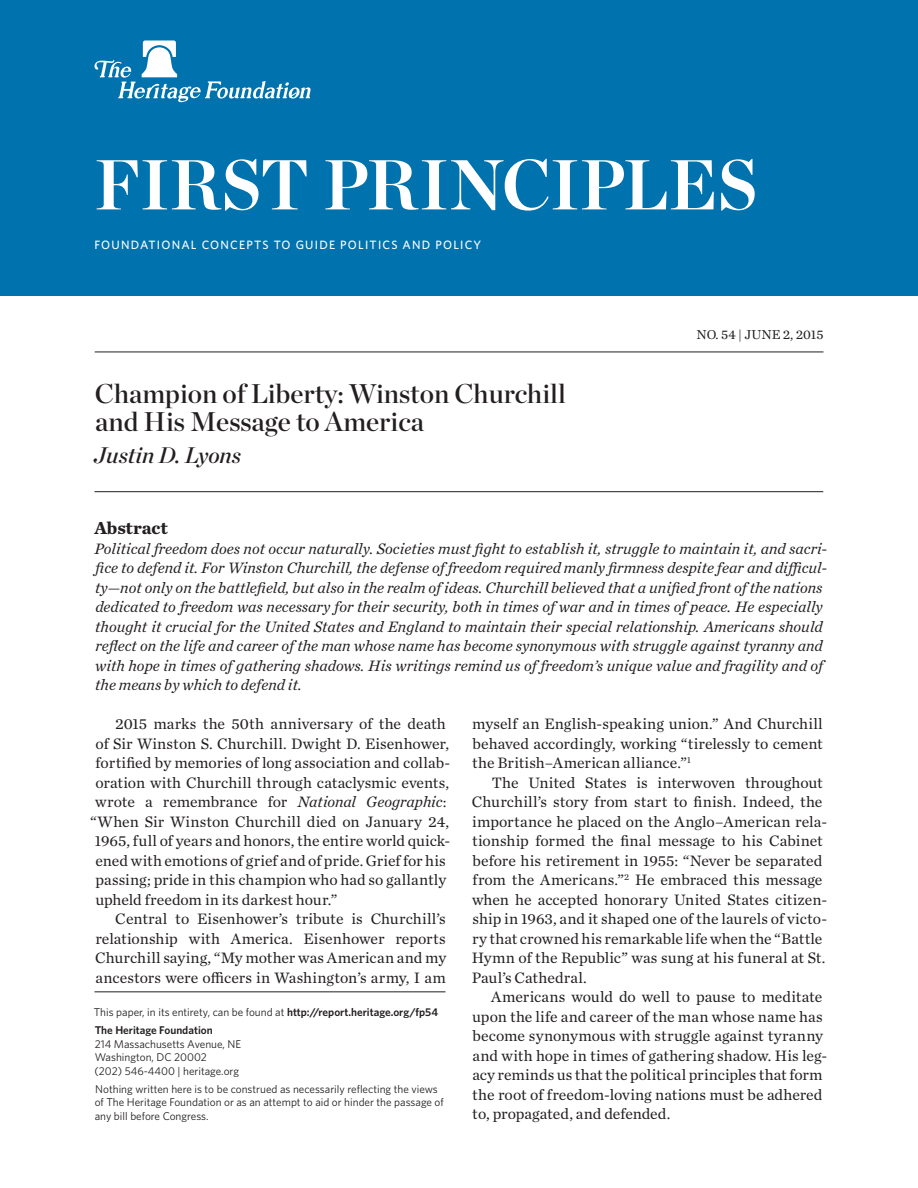
<style>
.page{position:relative;width:918px;height:1188px;background:#fff}
.page>*{position:absolute;margin:0;border:0;box-sizing:border-box;transform-origin:0 0}
.t1{font:700 70.5px "Chronicle Display";color:#fff}
.t2{font:27px/28.5px "Chronicle Display Semi";color:#231f20}
.Byline{font:italic 22.5px "Chronicle Display Semi";color:#231f20}
.Main_Header{font:700 18px "Chronicle Text G1";color:#231f20}
.Body_Text{font:15.75px/19.5px "Chronicle Text G1";letter-spacing:.005em;color:#231f20;text-align:justify}
.Abstract{font:italic 15.75px/19.5px "Chronicle Text G1";color:#231f20}
.t3{font:13.5px "Chronicle Text G1";color:#231f20}
.t4{font:500 12.15px "Whitney";letter-spacing:.1em;color:#fff}
.Disclaimer{font:11.25px/13.5px "Whitney";color:#231f20}
.THF_Address_Block{font:11.25px/13.5px "Whitney";color:#231f20}
.First_Line{font:11.25px "Whitney";color:#231f20}
.s1{font-style:italic}
.s2{font-weight:600}
</style>
<div class="page">
<div style="left:0;top:0;width:918px;height:296px;background:#0073ae"></div>
<svg style="left:94px;top:41px;width:217px;height:61px"></svg>
<hr style="left:94px;top:992px;width:352px;height:1px;background:#231f20">
<hr style="left:95px;top:352px;width:728px;height:1px;background:#231f20">
<hr style="left:94px;top:491px;width:729px;height:1px;background:#231f20">
<h1 class="t1" style="left:94px;top:128px;width:665px">FIRST PRINCIPLES</h1>
<p class="t4" style="left:94px;top:237px;width:388px">FOUNDATIONAL CONCEPTS TO GUIDE POLITICS AND POLICY</p>
<p class="t2" style="left:95px;top:377px;width:473px">Champion of Liberty: Winston Churchill and His Message to America</p>
<p class="Byline" style="left:94px;top:437px;width:149px">Justin D. Lyons</p>
<p class="t3" style="left:697px;top:324px;width:66px">NO. 54 | June</p>
<p class="t3" style="left:783px;top:324px;width:42px">2, 2015</p>
<p class="Main_Header" style="left:94px;top:513px;width:75px">Abstract</p>
<p class="Abstract" style="left:94px;top:538px;width:734px">Political freedom does not occur naturally. Societies must fight to establish it, struggle to maintain it, and sacri&shy;fice to defend it. For Winston Churchill, the defense of freedom required manly firmness despite fear and difficul&shy;ty—not only on the battlefield, but also in the realm of ideas. Churchill believed that a unified front of the nations dedicated to freedom was necessary for their security, both in times of war and in times of peace. He especially thought it crucial for the United States and England to maintain their special relationship. Americans should reflect on the life and career of the man whose name has become synonymous with struggle against tyranny and with hope in times of gathering shadows. His writings remind us of freedom’s unique value and fragility and of the means by which to defend it.</p>
<p class="Body_Text" style="left:115px;top:713px;width:332px">2015 marks the 50th anniversary of the death</p>
<p class="Body_Text" style="left:96px;top:733px;width:355px">of Sir Winston S. Churchill. Dwight D. Eisenhower,</p>
<p class="Body_Text" style="left:96px;top:752px;width:356px">fortified by memories of long association and collab-</p>
<p class="Body_Text" style="left:96px;top:772px;width:355px">oration with Churchill through cataclysmic events,</p>
<p class="Body_Text" style="left:95px;top:791px;width:353px">wrote a remembrance for <span class="s1">National Geographic</span>:</p>
<p class="Body_Text" style="left:90px;top:811px;width:360px">“When Sir Winston Churchill died on January 24,</p>
<p class="Body_Text" style="left:95px;top:830px;width:357px">1965, full of years and honors, the entire world quick-</p>
<p class="Body_Text" style="left:96px;top:850px;width:352px">ened with emotions of grief and of pride. Grief for his</p>
<p class="Body_Text" style="left:96px;top:869px;width:352px">passing; pride in this champion who had so gallantly</p>
<p class="Body_Text" style="left:95px;top:889px;width:244px">upheld freedom in its darkest hour.”</p>
<p class="Body_Text" style="left:95px;top:908px;width:353px;text-indent:20px">Central to Eisenhower’s tribute is Churchill’s relationship with America. Eisenhower reports Churchill saying, “My mother was American and my ancestors were officers in Washington’s army, I am</p>
<p class="First_Line" style="left:94px;top:1005px;width:346px">This paper, in its entirety, can be found at <span class="s2">http://report.heritage.org/fp54</span></p>
<p class="THF_Address_Block" style="left:94px;top:1023px;width:148px"><span class="s2">The Heritage Foundation<br></span>214 Massachusetts Avenue, NE<br>Washington, DC 20002<br>(202) 546-4400 | heritage.org</p>
<p class="Disclaimer" style="left:95px;top:1082px;width:351px">Nothing written here is to be construed as necessarily reflecting the views of The Heritage Foundation or as an attempt to aid or hinder the passage of any bill before Congress.</p>
<p class="Body_Text" style="left:472px;top:713px;width:352px">myself an English-speaking union.” And Churchill behaved accordingly, working “tirelessly to cement the British–American alliance.”<sup>1</sup></p>
<p class="Body_Text" style="left:472px;top:772px;width:357px;text-align:left;text-indent:20px">The United States is interwoven throughout Churchill’s story from start to finish. Indeed, the importance he placed on the Anglo–American rela&shy;tionship formed the final message to his Cabinet before his retirement in 1955: “Never be separated from the Americans.”<sup>2</sup> He embraced this message when he accepted honorary United States citizen&shy;ship in 1963, and it shaped one of the laurels of victo&shy;ry that crowned his remarkable life when the “Battle Hymn of the Republic” was sung at his funeral at St.<br>Paul’s Cathedral.</p>
<p class="Body_Text" style="left:472px;top:986px;width:356px;text-align:left;text-indent:19px">Americans would do well to pause to meditate upon the life and career of the man whose name has become synonymous with struggle against tyranny and with hope in times of gathering shadow. His leg&shy;acy reminds us that the political principles that form the root of freedom-loving nations must be adhered to, propagated, and defended.</p>
</div>
